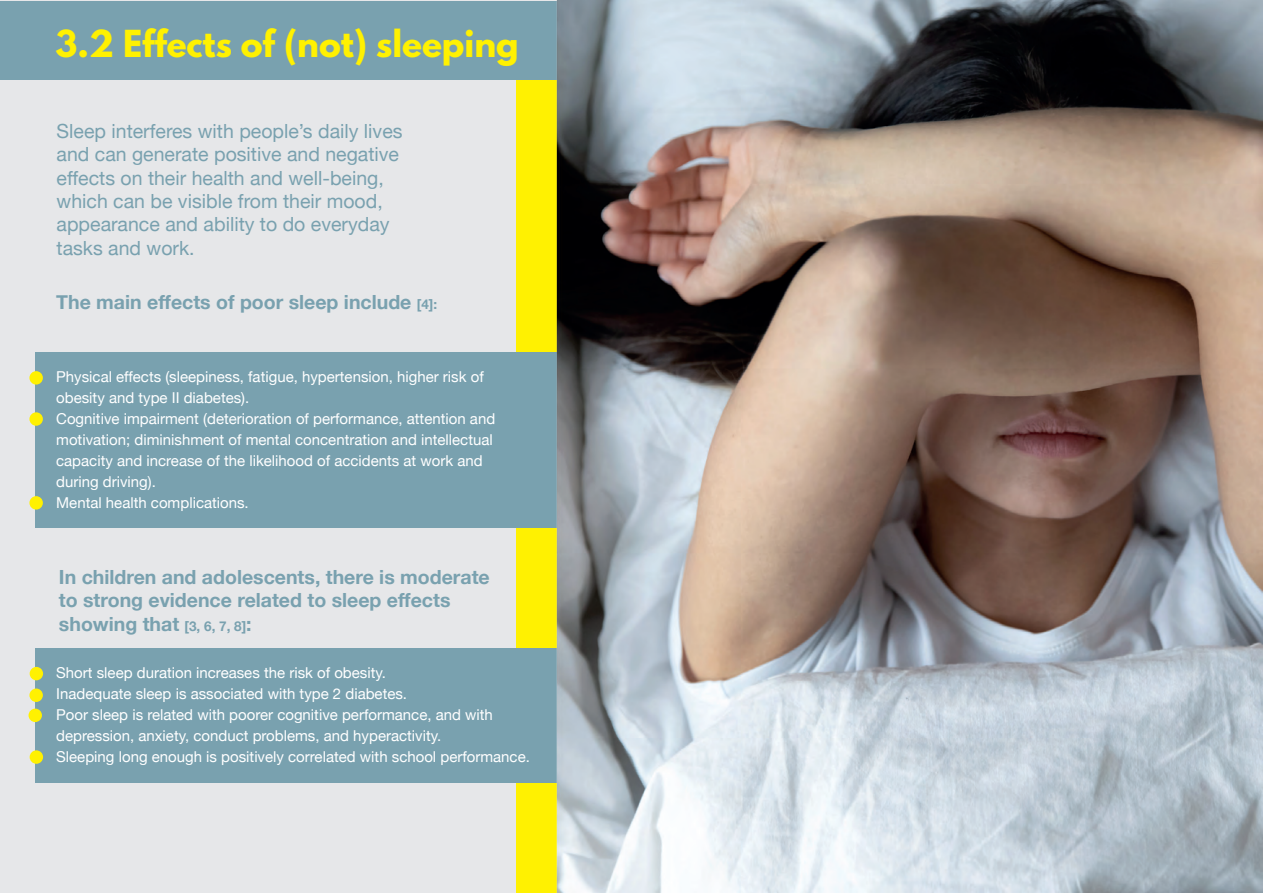
<style>
.page{position:relative;width:1263px;height:893px;background:#fff}
.page>*{position:absolute;margin:0;border:0;box-sizing:border-box;transform-origin:0 0}
.t1{font:700 33px "League Spartan";color:#fff101}
.t2{font:19.5px/23.4px "Helvetica Neue";color:#79a1af}
.t3{font:700 19.5px/23.4px "Helvetica Neue";color:#79a1af}
.t4{font:15px/21px "Helvetica Neue";color:#fff}
.s1{font-size:13.5px}
</style>
<div class="page">
<div style="left:0;top:1px;width:1262px;height:892px;background:#e6e7e9"></div>
<div style="left:516px;top:1px;width:746px;height:892px;background:#fff101"></div>
<div style="left:0;top:1px;width:631px;height:79px;background:#79a1af"></div>
<div style="left:35px;top:352px;width:531px;height:176px;background:#79a1af"></div>
<div style="left:35px;top:648px;width:531px;height:134px;background:#79a1af"></div>
<div style="left:29px;top:371px;width:14px;height:14px;background:#fff101;border-radius:50%"></div>
<div style="left:29px;top:412px;width:14px;height:14px;background:#fff101;border-radius:50%"></div>
<div style="left:29px;top:496px;width:14px;height:14px;background:#fff101;border-radius:50%"></div>
<div style="left:30px;top:667px;width:13px;height:13px;background:#fff101;border-radius:50%"></div>
<div style="left:29px;top:688px;width:14px;height:14px;background:#fff101;border-radius:50%"></div>
<div style="left:29px;top:709px;width:13px;height:13px;background:#fff101;border-radius:50%"></div>
<div style="left:30px;top:750px;width:13px;height:14px;background:#fff101;border-radius:50%"></div>
<img style="left:557px;top:0;width:706px;height:893px">
<h1 class="t1" style="left:56px;top:18px;width:465px">3.2 Effects of (not) sleeping</h1>
<h2 class="t2" style="left:57px;top:120px;width:347px">Sleep interferes with people’s daily lives and can generate positive and negative effects on their health and well-being, which can be visible from their mood, appearance and ability to do everyday tasks and work.</h2>
<h2 class="t3" style="left:56px;top:291px;width:382px">The main effects of poor sleep include <span class="s1">[4]:</span></h2>
<p class="t4" style="left:56px;top:367px;width:440px">Physical effects (sleepiness, fatigue, hypertension, higher risk of obesity and type II diabetes).<br>Cognitive impairment (deterioration of performance, attention and motivation; diminishment of mental concentration and intellectual capacity and increase of the likelihood of accidents at work and during driving).<br>Mental health complications.</p>
<h2 class="t3" style="left:59px;top:566px;width:432px">In children and adolescents, there is moderate to strong evidence related to sleep effects showing that <span class="s1">[3, 6, 7, 8]</span>:</h2>
<p class="t4" style="left:56px;top:663px;width:475px">Short sleep duration increases the risk of obesity.<br>Inadequate sleep is associated with type 2 diabetes.<br>Poor sleep is related with poorer cognitive performance, and with depression, anxiety, conduct problems, and hyperactivity.<br>Sleeping long enough is positively correlated with school performance.</p>
</div>
